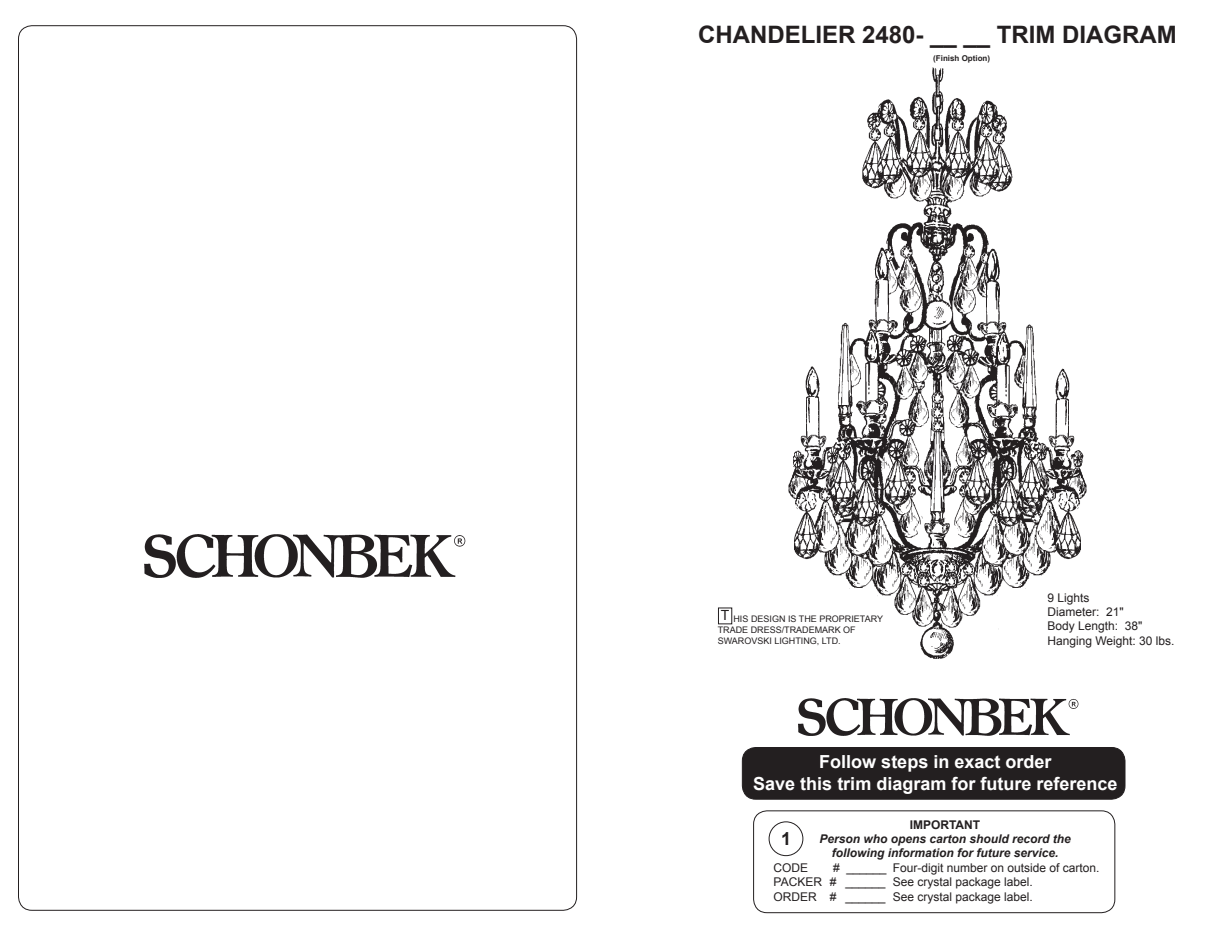
<style>
.page{position:relative;width:1224px;height:936px;background:#fff}
.page>*{position:absolute;margin:0;border:0;box-sizing:border-box;transform-origin:0 0}
.Headline{font:700 24px "Arial";color:#231f20}
.Headline-2{font:700 18px "Arial";color:#fff}
.Body_text{font:700 18px "Arial";color:#231f20}
.t1{font:14px "Arial";color:#231f20}
.Body_text-2{font:12px "Arial";color:#231f20}
.Body_text-3{font:italic 700 12px "Arial";color:#231f20}
.Body_text-4{font:700 12px "Arial";color:#231f20}
.t2{font:9px/10.8px "Arial";color:#231f20}
.Headline-3{font:700 8px "Arial";color:#231f20}
</style>
<div class="page">
<img style="left:788px;top:68px;width:299px;height:591px">
<img style="left:144px;top:535px;width:322px;height:42px">
<div style="left:718px;top:608px;width:14px;height:16px;border:1px solid #231f20"></div>
<img style="left:798px;top:699px;width:281px;height:37px">
<div style="left:753px;top:810px;width:362px;height:103px;border:1px solid #231f20;border-radius:14px"></div>
<div style="left:742px;top:748px;width:383px;height:51px;background:#231f20;border-radius:14px"></div>
<div style="left:742px;top:747px;width:383px;height:53px;border:1px solid #231f20;border-radius:14px"></div>
<div style="left:769px;top:822px;width:34px;height:34px;border:1px solid #231f20;border-radius:50%"></div>
<p class="Headline" style="left:698px;top:18px;width:480px">CHANDELIER 2480- __ __ TRIM DIAGRAM</p>
<p class="Headline-3" style="left:933px;top:53px;width:58px">(Finish Option)</p>
<p class="t1" style="left:721px;top:606px;width:10px">T</p>
<p class="t2" style="left:718px;top:614px;width:167px;text-indent:16px">HIS DESIGN IS THE PROPRIETARY<br>TRADE DRESS/TRADEMARK OF</p>
<p class="t2" style="left:718px;top:635px;width:125px">SWAROVSKI LIGHTING, LTD.</p>
<p class="Body_text-2" style="left:1047px;top:590px;width:44px">9 Lights</p>
<p class="Body_text-2" style="left:1047px;top:604px;width:78px">Diameter: 21"</p>
<p class="Body_text-2" style="left:1047px;top:618px;width:96px">Body Length: 38"</p>
<p class="Body_text-2" style="left:1047px;top:633px;width:129px">Hanging Weight: 30 lbs.</p>
<p class="Headline-2" style="left:819px;top:750px;width:234px">Follow steps in exact order</p>
<p class="Headline-2" style="left:753px;top:771px;width:366px">Save this trim diagram for future reference</p>
<p class="Body_text" style="left:781px;top:827px;width:12px">1</p>
<p class="Body_text-4" style="left:910px;top:816px;width:72px">IMPORTANT</p>
<p class="Body_text-3" style="left:819px;top:831px;width:253px">Person who opens carton should record the</p>
<p class="Body_text-3" style="left:832px;top:845px;width:228px">following information for future service.</p>
<p class="Body_text-2" style="left:774px;top:860px;width:36px">CODE</p>
<p class="Body_text-2" style="left:833px;top:860px;width:268px"># ______ Four-digit number on outside of carton.</p>
<p class="Body_text-2" style="left:774px;top:874px;width:261px">PACKER # ______ See crystal package label.</p>
<p class="Body_text-2" style="left:774px;top:889px;width:261px">ORDER # ______ See crystal package label.</p>
</div>
